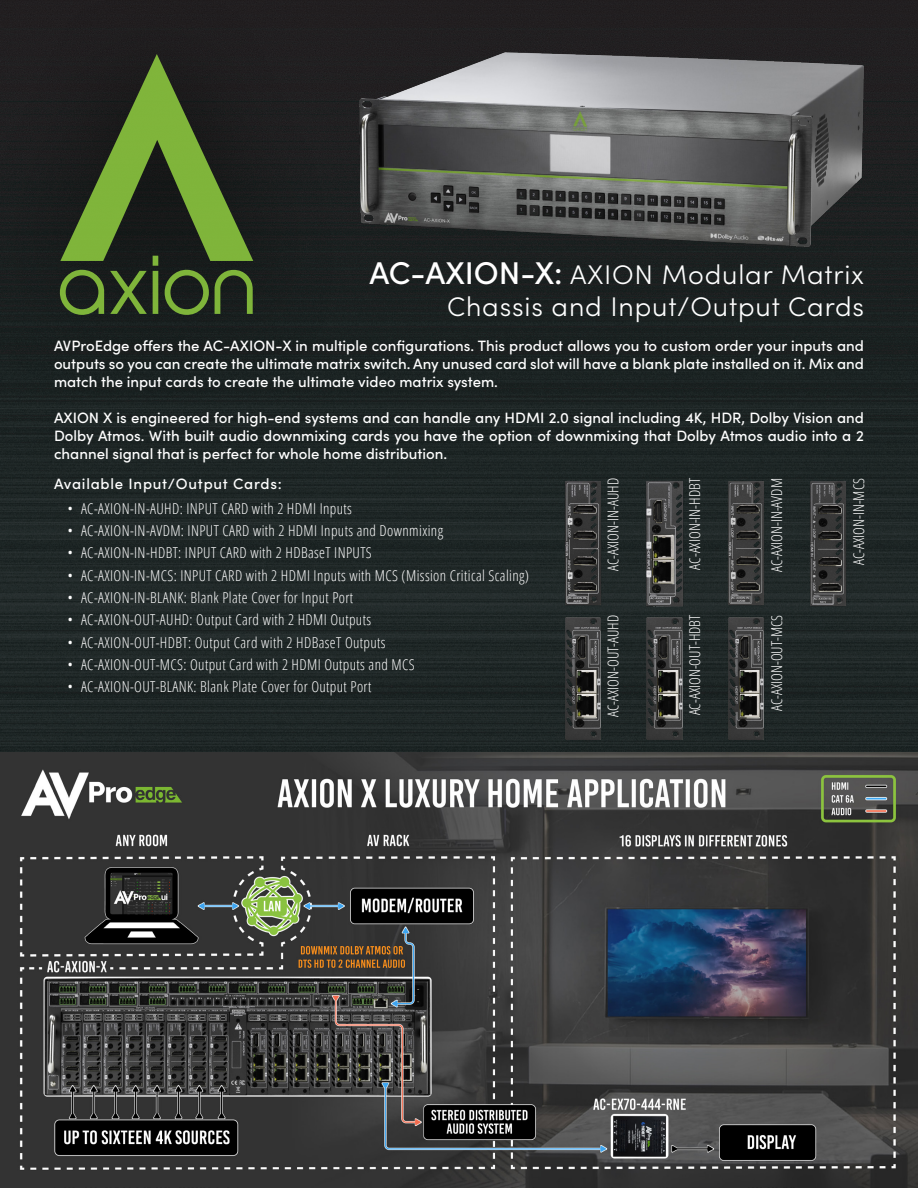
<style>
.page{position:relative;width:918px;height:1188px;background:#fff}
.page>*{position:absolute;margin:0;border:0;box-sizing:border-box;transform-origin:0 0}
.t1{font:300 27px/32.4px "Sofia Pro";letter-spacing:.03em;color:#fff;text-align:right}
.t2{font:500 15px/18px "Sofia Pro";color:#fff;text-align:justify}
.t3{font:300 condensed 15px "Open Sans";letter-spacing:.025em;color:#fff}
.t4{font:300 condensed 15px "Open Sans";color:#fff}
.t5{font:500 15px "Sofia Pro";letter-spacing:.05em;color:#fff}
.s1{font-weight:500;font-size:31.5px}
</style>
<div class="page">
<img style="left:0;top:0;width:918px;height:753px">
<div style="left:0;top:0;width:348px;height:412px;background:#1d1f20"></div>
<svg style="left:60px;top:54px;width:193px;height:261px"></svg>
<img style="left:354px;top:46px;width:516px;height:207px">
<img style="left:562px;top:478px;width:41px;height:129px">
<img style="left:644px;top:478px;width:41px;height:129px">
<img style="left:726px;top:478px;width:41px;height:129px">
<img style="left:562px;top:615px;width:41px;height:128px">
<img style="left:644px;top:615px;width:41px;height:128px">
<img style="left:726px;top:615px;width:41px;height:128px">
<img style="left:808px;top:478px;width:41px;height:129px">
<img style="left:0;top:753px;width:918px;height:435px">
<p class="t1" style="left:369px;top:256px;width:496px"><span class="s1">AC-AXION-X:</span> AXION Modular Matrix<br>Chassis and Input/Output Cards</p>
<p class="t2" style="left:54px;top:336px;width:812px">AVProEdge offers the AC-AXION-X in multiple configurations. This product allows you to custom order your inputs and outputs so you can create the ultimate matrix switch. Any unused card slot will have a blank plate installed on it. Mix and match the input cards to create the ultimate video matrix system.</p>
<p class="t2" style="left:54px;top:408px;width:811px">AXION X is engineered for high-end systems and can handle any HDMI 2.0 signal including 4K, HDR, Dolby Vision and Dolby Atmos. With built audio downmixing cards you have the option of downmixing that Dolby Atmos audio into a 2 channel signal that is perfect for whole home distribution.</p>
<p class="t4" style="left:603px;top:571px;width:94px;rotate:-90deg">AC-AXION-IN-AUHD</p>
<p class="t4" style="left:685px;top:570px;width:93px;rotate:-90deg">AC-AXION-IN-HDBT</p>
<p class="t4" style="left:767px;top:572px;width:95px;rotate:-90deg">AC-AXION-IN-AVDM</p>
<p class="t5" style="left:54px;top:473px;width:229px">Available Input/Output Cards:</p>
<p class="t3" style="left:68px;top:498px;width:286px">• AC-AXION-IN-AUHD: INPUT CARD with 2 HDMI Inputs</p>
<p class="t3" style="left:68px;top:520px;width:377px">• AC-AXION-IN-AVDM: INPUT CARD with 2 HDMI Inputs and Downmixing</p>
<p class="t3" style="left:68px;top:543px;width:306px">• AC-AXION-IN-HDBT: INPUT CARD with 2 HDBaseT INPUTS</p>
<p class="t3" style="left:68px;top:565px;width:463px">• AC-AXION-IN-MCS: INPUT CARD with 2 HDMI Inputs with MCS (Mission Critical Scaling)</p>
<p class="t3" style="left:68px;top:587px;width:287px">• AC-AXION-IN-BLANK: Blank Plate Cover for Input Port</p>
<p class="t3" style="left:68px;top:610px;width:305px">• AC-AXION-OUT-AUHD: Output Card with 2 HDMI Outputs</p>
<p class="t3" style="left:68px;top:632px;width:320px">• AC-AXION-OUT-HDBT: Output Card with 2 HDBaseT Outputs</p>
<p class="t3" style="left:68px;top:654px;width:349px">• AC-AXION-OUT-MCS: Output Card with 2 HDMI Outputs and MCS</p>
<p class="t3" style="left:68px;top:677px;width:305px">• AC-AXION-OUT-BLANK: Blank Plate Cover for Output Port</p>
<p class="t4" style="left:848px;top:565px;width:89px;rotate:-90deg">AC-AXION-IN-MCS</p>
<p class="t4" style="left:603px;top:717px;width:104px;rotate:-90deg">AC-AXION-OUT-AUHD</p>
<p class="t4" style="left:685px;top:715px;width:102px;rotate:-90deg">AC-AXION-OUT-HDBT</p>
<p class="t4" style="left:767px;top:711px;width:98px;rotate:-90deg">AC-AXION-OUT-MCS</p>
</div>
